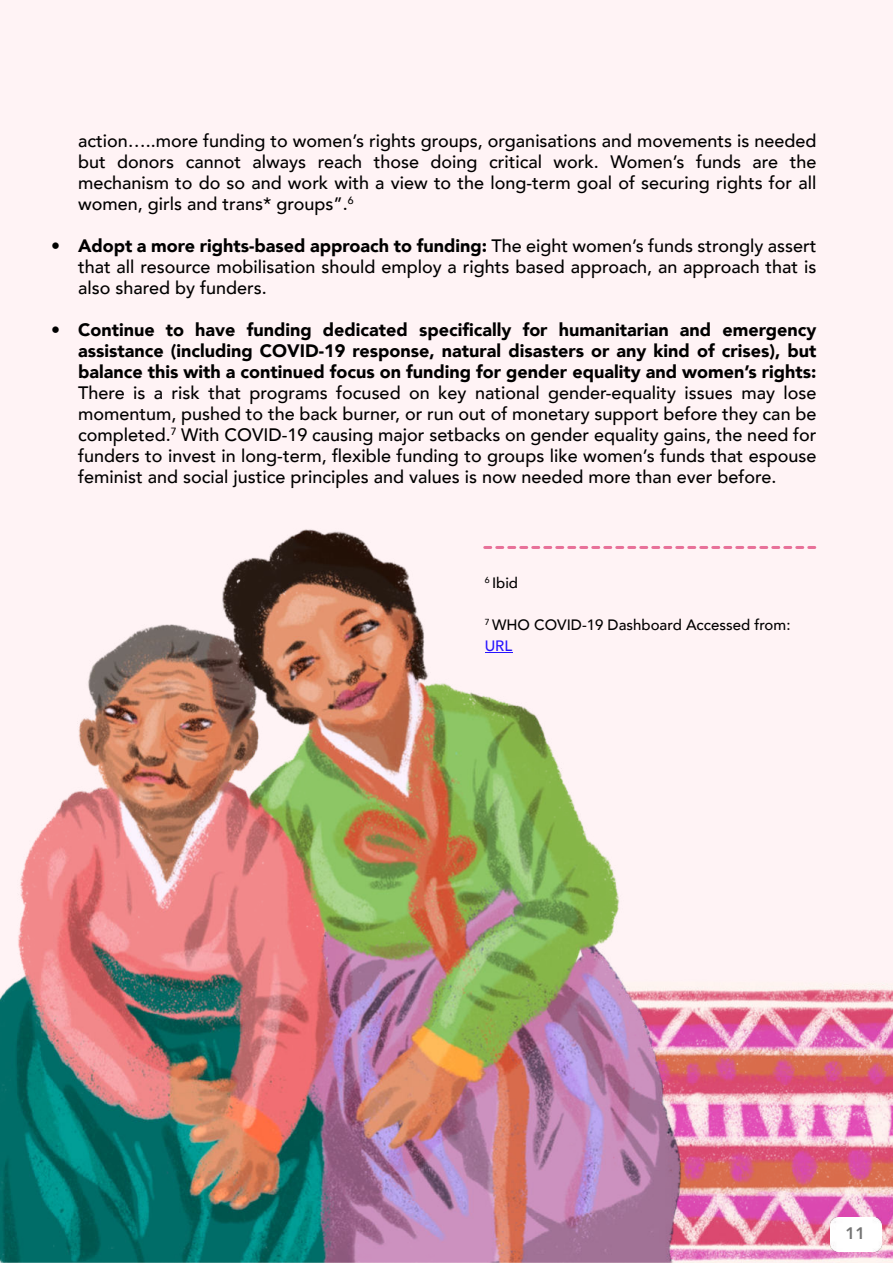
<style>
.page{position:relative;width:893px;height:1263px;background:#fff}
.page>*{position:absolute;margin:0;border:0;box-sizing:border-box;transform-origin:0 0}
.t1{font:500 18px/21px "Avenir";color:#000;text-align:justify}
.t2{font:900 18px/21px "Avenir";color:#000;text-align:justify}
.t3{font:800 16.65px "Avenir";color:#727272}
.t4{font:500 15px/21px "Avenir";color:#000}
.s1{font-weight:900}
.s2{color:#2713ff}
</style>
<div class="page">
<svg style="left:683px;top:546px;width:133px;height:3px"></svg>
<img style="left:683px;top:980px;width:210px;height:283px">
<img style="left:830px;top:1217px;width:51px;height:34px">
<img style="left:0;top:528px;width:683px;height:735px">
<p class="t1" style="left:78px;top:129px;width:740px">action…..more funding to women’s rights groups, organisations and movements is needed but donors cannot always reach those doing critical work. Women’s funds are the mechanism to do so and work with a view to the long-term goal of securing rights for all women, girls and trans* groups”.<sup>6</sup></p>
<p class="t1" style="left:78px;top:234px;width:740px;text-indent:-27px"><span class="s1">• Adopt a more rights-based approach to funding:</span> The eight women’s funds strongly assert that all resource mobilisation should employ a rights based approach, an approach that is also shared by funders.</p>
<p class="t2" style="left:78px;top:319px;width:740px;text-indent:-27px">• Continue to have funding dedicated specifically for humanitarian and emergency assistance (including COVID-19 response, natural disasters or any kind of crises), but balance this with a continued focus on funding for gender equality and women’s rights:</p>
<p class="t1" style="left:78px;top:381px;width:740px">There is a risk that programs focused on key national gender-equality issues may lose momentum, pushed to the back burner, or run out of monetary support before they can be completed.<sup>7</sup> With COVID-19 causing major setbacks on gender equality gains, the need for funders to invest in long-term, flexible funding to groups like women’s funds that espouse feminist and social justice principles and values is now needed more than ever before.</p>
<p class="t4" style="left:485px;top:571px;width:35px"><sup>6</sup> Ibid</p>
<p class="t4" style="left:485px;top:613px;width:307px"><sup>7</sup> WHO COVID-19 Dashboard Accessed from:<br><span class="s2">URL</span></p>
<p class="t3" style="left:846px;top:1220px;width:21px">11</p>
</div>
